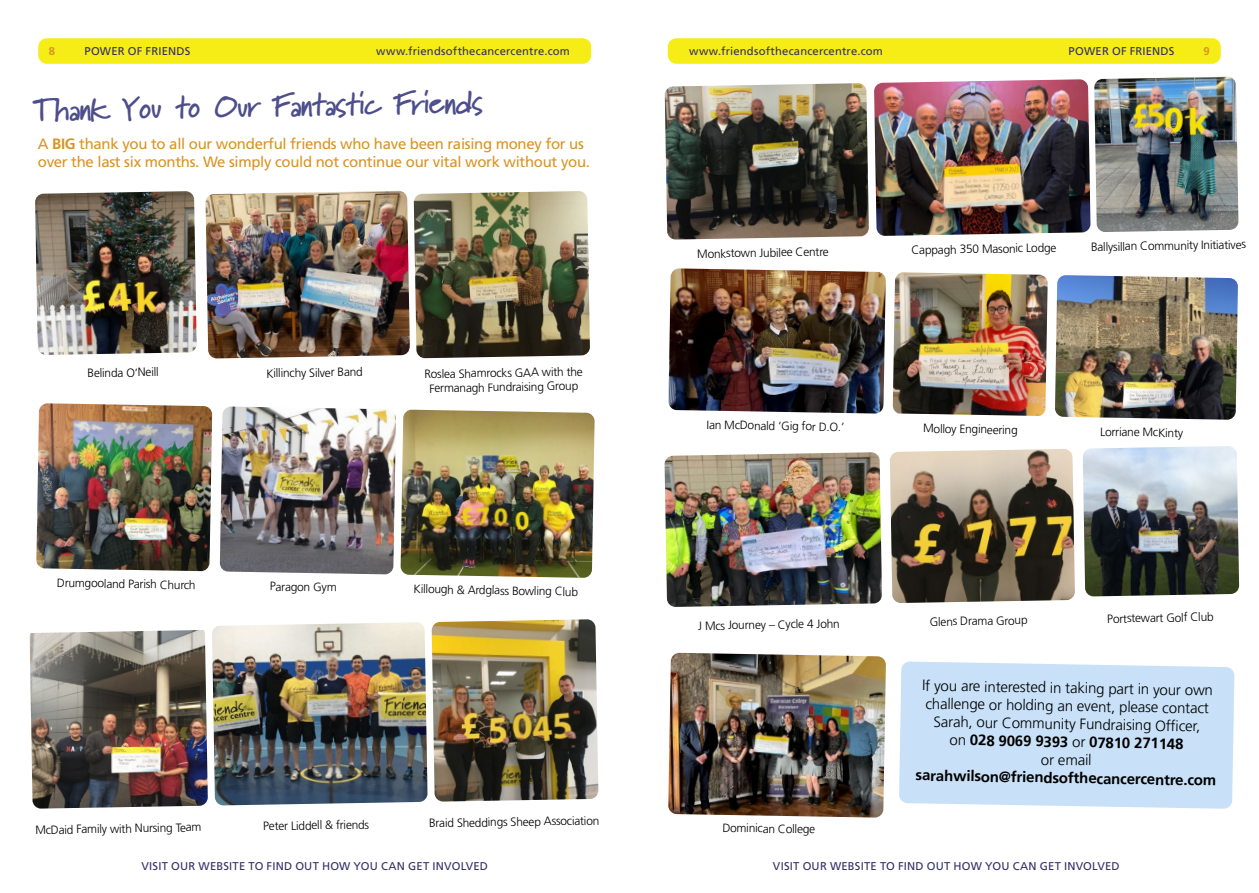
<style>
.page{position:relative;width:1259px;height:893px;background:#fff}
.page>*{position:absolute;margin:0;border:0;box-sizing:border-box;transform-origin:0 0}
.t1{font:30.75px "Lipstick Script SSK Bold";color:#4d4e8b}
.t2{font:300 15px/18px "Frutiger LT Std";color:#000;text-align:center}
.t3{font:15px/18px "Frutiger LT Std";letter-spacing:-.02em;color:#d89423}
.t4{font:700 15px "Frutiger LT Std";color:#000}
.t5{font:300 12px/14.4px "Frutiger LT Std";color:#000;text-align:center}
.t6{font:11.25px "Frutiger LT Std";letter-spacing:.015em;color:#342e65}
.t7{font:700 11.25px "Frutiger LT Std";color:#d89423}
.s1{font-weight:700}
</style>
<div class="page">
<div style="left:899px;top:661px;width:335px;height:148px;background:#c8e1f8"></div>
<img style="left:35px;top:191px;width:162px;height:164px">
<img style="left:414px;top:191px;width:176px;height:167px">
<img style="left:432px;top:619px;width:166px;height:183px">
<img style="left:36px;top:403px;width:176px;height:168px">
<img style="left:220px;top:407px;width:176px;height:167px">
<img style="left:400px;top:410px;width:194px;height:168px">
<img style="left:30px;top:630px;width:178px;height:179px">
<img style="left:205px;top:191px;width:205px;height:167px">
<img style="left:1083px;top:446px;width:156px;height:150px">
<img style="left:664px;top:83px;width:205px;height:157px">
<img style="left:874px;top:79px;width:216px;height:157px">
<img style="left:668px;top:268px;width:217px;height:146px">
<img style="left:892px;top:272px;width:155px;height:144px">
<img style="left:212px;top:622px;width:215px;height:183px">
<img style="left:1055px;top:275px;width:183px;height:145px">
<img style="left:890px;top:449px;width:185px;height:154px">
<img style="left:664px;top:452px;width:218px;height:155px">
<img style="left:668px;top:653px;width:218px;height:165px">
<img style="left:1094px;top:77px;width:144px;height:155px">
<div style="left:38px;top:38px;width:553px;height:26px;background:#f5ed15;border-radius:9px"></div>
<div style="left:668px;top:38px;width:552px;height:26px;background:#f5ed15;border-radius:9px"></div>
<p class="t7" style="left:49px;top:44px;width:8px">8</p>
<p class="t6" style="left:84px;top:44px;width:107px">POWER OF FRIENDS</p>
<p class="t6" style="left:376px;top:44px;width:195px">www.friendsofthecancercentre.com</p>
<p class="t6" style="left:689px;top:45px;width:195px">www.friendsofthecancercentre.com</p>
<p class="t6" style="left:1068px;top:45px;width:107px">POWER OF FRIENDS</p>
<p class="t7" style="left:1203px;top:44px;width:8px">9</p>
<h1 class="t1" style="left:34px;top:92px;width:449px;rotate:-1deg">Thank You to Our Fantastic Friends</h1>
<p class="t3" style="left:38px;top:135px;width:554px">A <span class="s1">BIG</span> thank you to all our wonderful friends who have been raising money for us over the last six months. We simply could not continue our vital work without you.</p>
<p class="t5" style="left:87px;top:366px;width:73px;rotate:-1deg">Belinda O’Neill</p>
<p class="t5" style="left:424px;top:367px;width:160px;rotate:-1deg">Roslea Shamrocks GAA with the<br>Fermanagh Fundraising Group</p>
<p class="t5" style="left:266px;top:366px;width:98px;rotate:-1deg">Killinchy Silver Band</p>
<p class="t5" style="left:57px;top:576px;width:140px;rotate:1deg">Drumgooland Parish Church</p>
<p class="t5" style="left:270px;top:579px;width:68px;rotate:1deg">Paragon Gym</p>
<p class="t5" style="left:414px;top:582px;width:166px;rotate:1deg">Killough &amp; Ardglass Bowling Club</p>
<p class="t5" style="left:35px;top:823px;width:168px;rotate:-1deg">McDaid Family with Nursing Team</p>
<p class="t5" style="left:263px;top:819px;width:108px;rotate:-1deg">Peter Liddell &amp; friends</p>
<p class="t5" style="left:429px;top:816px;width:172px;rotate:-1deg">Braid Sheddings Sheep Association</p>
<p class="t5" style="left:697px;top:247px;width:133px;rotate:-1deg">Monkstown Jubilee Centre</p>
<p class="t5" style="left:911px;top:243px;width:146px;rotate:-1deg">Cappagh 350 Masonic Lodge</p>
<p class="t5" style="left:1091px;top:240px;width:156px;rotate:-1deg">Ballysillan Community Initiatives</p>
<p class="t5" style="left:707px;top:417px;width:139px;rotate:1deg">Ian McDonald ‘Gig for D.O.’</p>
<p class="t5" style="left:923px;top:421px;width:96px;rotate:1deg">Molloy Engineering</p>
<p class="t5" style="left:1100px;top:424px;width:85px;rotate:1deg">Lorriane McKinty</p>
<p class="t5" style="left:698px;top:619px;width:143px;rotate:-1deg">J Mcs Journey – Cycle 4 John</p>
<p class="t5" style="left:929px;top:615px;width:99px;rotate:-1deg">Glens Drama Group</p>
<p class="t5" style="left:1107px;top:612px;width:108px;rotate:-1deg">Portstewart Golf Club</p>
<p class="t5" style="left:722px;top:821px;width:94px;rotate:1deg">Dominican College</p>
<p class="t2" style="left:922px;top:676px;width:292px;rotate:1deg">If you are interested in taking part in your own challenge or holding an event, please contact Sarah, our Community Fundraising Offi cer,<br>on <span class="s1">028 9069 9393</span> or <span class="s1">07810 271148<br></span>or email</p>
<p class="t4" style="left:916px;top:766px;width:302px;rotate:1deg">sarahwilson@friendsofthecancercentre.com</p>
<p class="t6" style="left:141px;top:859px;width:348px">VISIT OUR WEBSITE TO FIND OUT HOW YOU CAN GET INVOLVED</p>
<p class="t6" style="left:773px;top:859px;width:348px">VISIT OUR WEBSITE TO FIND OUT HOW YOU CAN GET INVOLVED</p>
</div>
